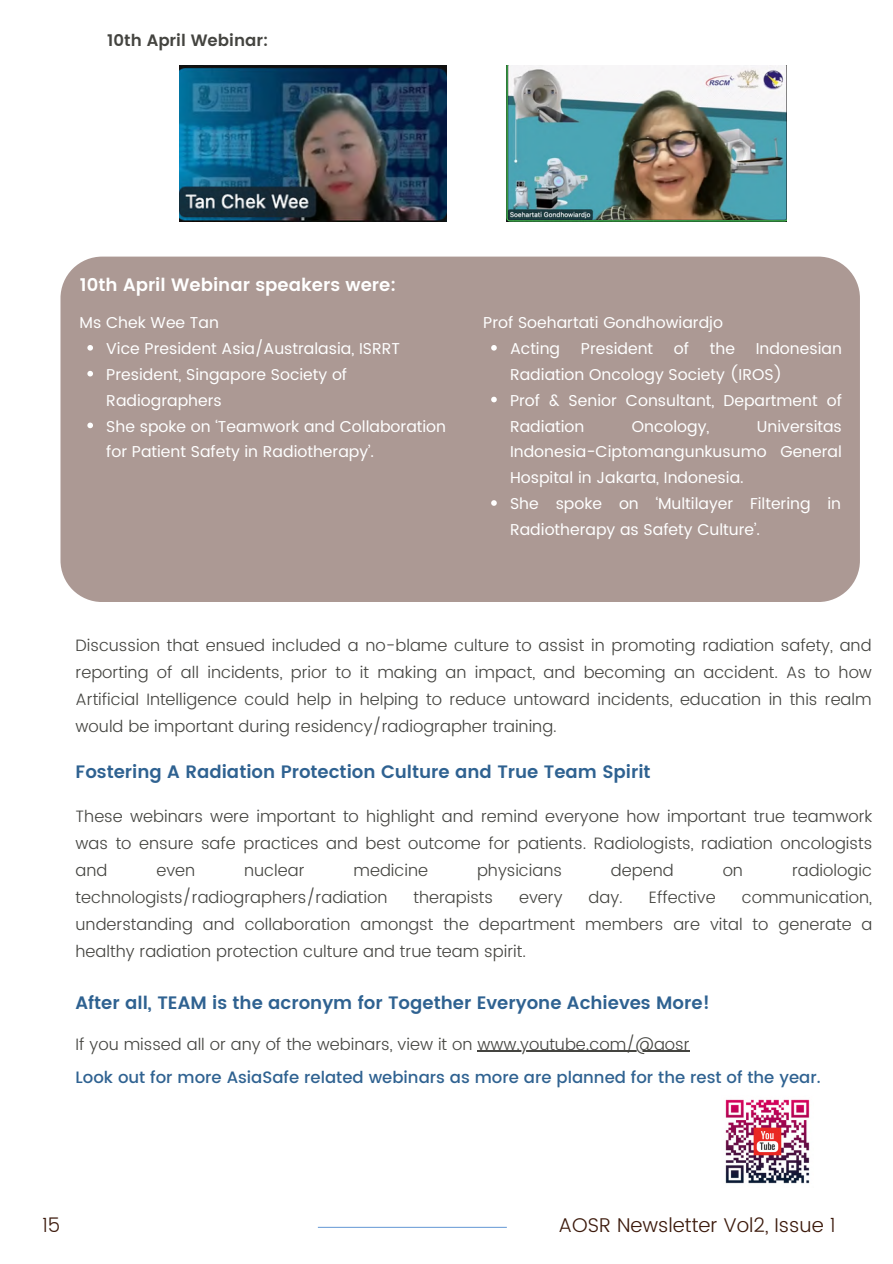
<style>
.page{position:relative;width:893px;height:1264px;background:#fff}
.page>*{position:absolute;margin:0;border:0;box-sizing:border-box;transform-origin:0 0}
.t1{font:300 19.95px "Poppins";color:#3c1a0c}
.t2{font:600 18px "Poppins";color:#2f6291}
.t3{font:600 18px "Poppins";color:#fff}
.t4{font:300 16.5px/27px "Poppins";color:#444440;text-align:justify}
.t5{font:500 16.5px "Poppins";color:#2f6291}
.t6{font:600 16.5px "Poppins";color:#444440}
.t7{font:15.75px/25.8px "Poppins";color:#fff}
</style>
<div class="page">
<hr style="left:318px;top:1226px;width:189px;height:1px;background:#74a3d9">
<div style="left:60px;top:256px;width:799px;height:345px;background:#ac9994"></div>
<img style="left:507px;top:66px;width:279px;height:156px">
<img style="left:179px;top:66px;width:267px;height:156px">
<img style="left:725px;top:1099px;width:85px;height:85px">
<svg style="left:87px;top:345px;width:6px;height:5px"></svg>
<svg style="left:87px;top:371px;width:6px;height:5px"></svg>
<svg style="left:87px;top:422px;width:6px;height:6px"></svg>
<svg style="left:491px;top:345px;width:5px;height:5px"></svg>
<svg style="left:491px;top:397px;width:5px;height:5px"></svg>
<svg style="left:491px;top:500px;width:5px;height:6px"></svg>
<hr style="left:477px;top:1050px;width:212px;height:1px;background:#444440">
<p class="t6" style="left:107px;top:31px;width:162px">10th April Webinar:</p>
<p class="t3" style="left:80px;top:274px;width:317px">10th April Webinar speakers were:</p>
<p class="t7" style="left:79px;top:310px;width:141px">Ms Chek Wee Tan</p>
<p class="t7" style="left:106px;top:335px;width:295px">Vice President Asia/Australasia, ISRRT</p>
<p class="t7" style="left:106px;top:361px;width:242px">President, Singapore Society of<br>Radiographers</p>
<p class="t7" style="left:106px;top:413px;width:341px">She spoke on ‘Teamwork and Collaboration for Patient Safety in Radiotherapy’.</p>
<p class="t7" style="left:483px;top:310px;width:241px">Prof Soehartati Gondhowiardjo</p>
<p class="t7" style="left:510px;top:335px;width:52px">Acting</p>
<p class="t7" style="left:581px;top:335px;width:74px">President</p>
<p class="t7" style="left:674px;top:335px;width:17px">of</p>
<p class="t7" style="left:709px;top:335px;width:27px">the</p>
<p class="t7" style="left:510px;top:335px;width:333px;text-indent:246px">Indonesian<br>Radiation Oncology Society (IROS)</p>
<p class="t7" style="left:510px;top:387px;width:333px">Prof &amp; Senior Consultant, Department of<br>Radiation</p>
<p class="t7" style="left:510px;top:413px;width:333px;text-align:justify;text-indent:247px">Universitas Indonesia-Ciptomangunkusumo General Hospital in Jakarta, Indonesia.</p>
<p class="t7" style="left:510px;top:491px;width:332px">She spoke on ‘Multilayer Filtering in<br>Radiotherapy as Safety Culture’.</p>
<p class="t7" style="left:632px;top:413px;width:79px">Oncology,</p>
<p class="t4" style="left:76px;top:631px;width:797px">Discussion that ensued included a no-blame culture to assist in promoting radiation safety, and reporting of all incidents, prior to it making an impact, and becoming an accident. As to how Artificial Intelligence could help in helping to reduce untoward incidents, education in this realm would be important during residency/radiographer training.</p>
<p class="t2" style="left:76px;top:761px;width:576px">Fostering A Radiation Protection Culture and True Team Spirit</p>
<p class="t4" style="left:76px;top:803px;width:798px">These webinars were important to highlight and remind everyone how important true teamwork was to ensure safe practices and best outcome for patients. Radiologists, radiation oncologists and</p>
<p class="t4" style="left:156px;top:857px;width:40px">even</p>
<p class="t4" style="left:244px;top:857px;width:62px">nuclear</p>
<p class="t4" style="left:353px;top:857px;width:76px">medicine</p>
<p class="t4" style="left:477px;top:857px;width:86px">physicians</p>
<p class="t4" style="left:611px;top:857px;width:64px">depend</p>
<p class="t4" style="left:722px;top:857px;width:22px">on</p>
<p class="t4" style="left:792px;top:857px;width:81px">radiologic</p>
<p class="t4" style="left:76px;top:884px;width:313px">technologists/radiographers/radiation</p>
<p class="t4" style="left:413px;top:884px;width:81px">therapists</p>
<p class="t4" style="left:519px;top:884px;width:45px">every</p>
<p class="t4" style="left:588px;top:884px;width:36px">day.</p>
<p class="t4" style="left:649px;top:884px;width:68px">Effective</p>
<p class="t4" style="left:76px;top:884px;width:798px;text-indent:666px">communication, understanding and collaboration amongst the department members are vital to generate a healthy radiation protection culture and true team spirit.</p>
<p class="t2" style="left:76px;top:992px;width:636px">After all, TEAM is the acronym for Together Everyone Achieves More!</p>
<p class="t4" style="left:76px;top:1030px;width:615px">If you missed all or any of the webinars, view it on www.youtube.com/@aosr</p>
<p class="t5" style="left:76px;top:1067px;width:746px">Look out for more AsiaSafe related webinars as more are planned for the rest of the year.</p>
<p class="t1" style="left:42px;top:1213px;width:20px">15</p>
<p class="t1" style="left:558px;top:1213px;width:278px">AOSR Newsletter Vol2, Issue 1</p>
</div>
